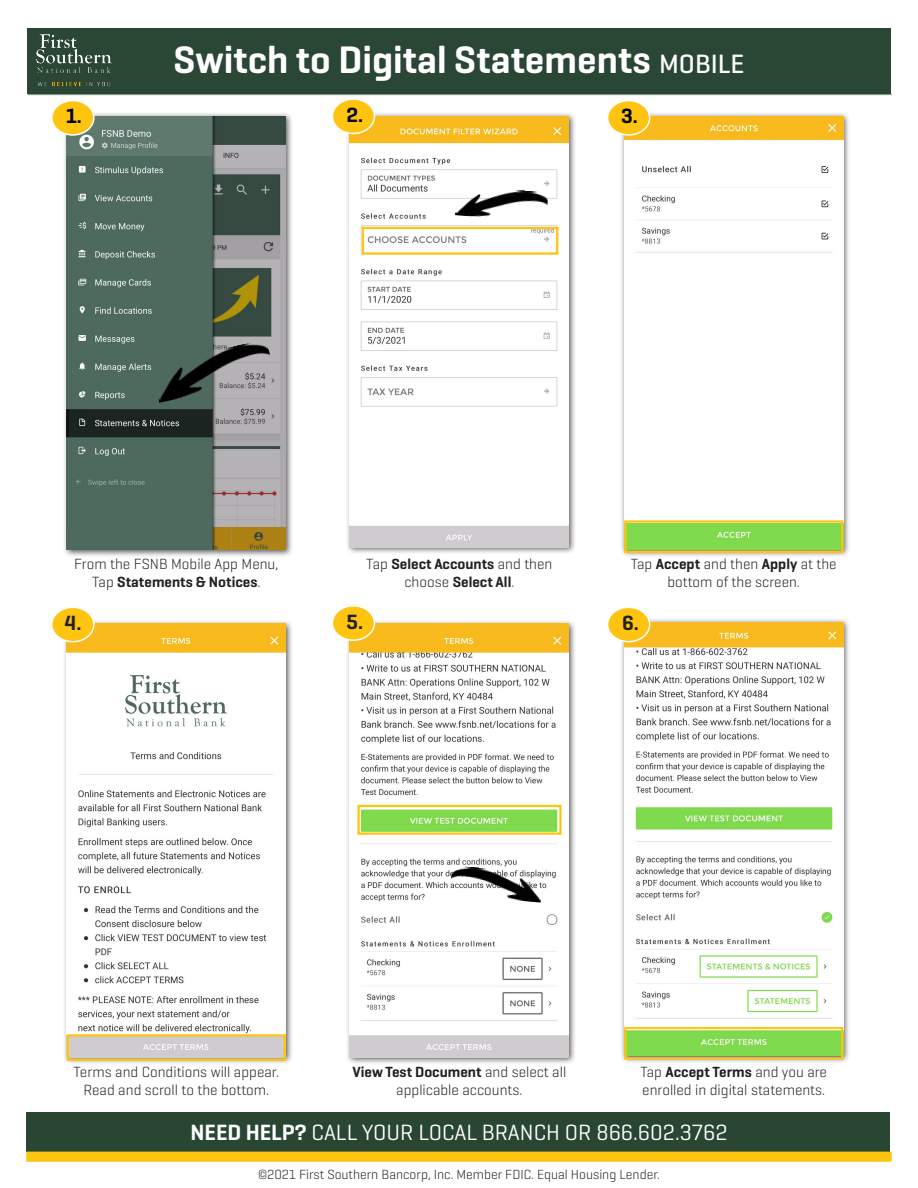
<style>
.page{position:relative;width:918px;height:1188px;background:#fff}
.page>*{position:absolute;margin:0;border:0;box-sizing:border-box;transform-origin:0 0}
.t1{font:600 39px "Geogrotesque";color:#fff}
.t2{font:22.5px "Geogrotesque";color:#fff}
.t3{font:600 21px "Geogrotesque";color:#000}
.t4{font:600 21px "Geogrotesque";color:#231f20}
.t5{font:300 15px/18px "Geogrotesque";color:#231f20;text-align:center}
.t6{font:600 15px/18px "Geogrotesque";color:#231f20;text-align:center}
.t7{font:300 13.5px "Geogrotesque";color:#231f20}
.s1{font-weight:500;font-size:27px}
.s2{font-weight:600}
.s3{font-weight:300}
</style>
<div class="page">
<div style="left:620px;top:618px;width:231px;height:445px;background:#231f20;opacity:.75"></div>
<img style="left:624px;top:622px;width:219px;height:434px">
<div style="left:345px;top:619px;width:231px;height:446px;background:#231f20;opacity:.75"></div>
<img style="left:350px;top:624px;width:219px;height:433px">
<div style="left:62px;top:619px;width:231px;height:446px;background:#231f20;opacity:.75"></div>
<img style="left:67px;top:624px;width:219px;height:433px">
<div style="left:27px;top:28px;width:864px;height:66px;background:#2a4635"></div>
<img style="left:37px;top:35px;width:74px;height:52px">
<div style="left:26px;top:1112px;width:864px;height:40px;background:#294633"></div>
<div style="left:26px;top:1152px;width:866px;height:10px;background:#fec40f;border:2px solid #fec40f"></div>
<hr style="left:28px;top:94px;width:864px;height:1px;background:#294633">
<div style="left:67px;top:1034px;width:219px;height:27px;border:2px solid #fec40f"></div>
<div style="left:357px;top:805px;width:205px;height:30px;border:2px solid #fec40f"></div>
<div style="left:624px;top:1027px;width:219px;height:33px;border:2px solid #fec40f"></div>
<div style="left:345px;top:112px;width:231px;height:443px;background:#231f20;opacity:.75"></div>
<img style="left:350px;top:116px;width:219px;height:431px">
<div style="left:62px;top:112px;width:231px;height:445px;background:#231f20;opacity:.75"></div>
<img style="left:67px;top:116px;width:219px;height:434px">
<div style="left:620px;top:112px;width:231px;height:445px;background:#231f20;opacity:.75"></div>
<img style="left:624px;top:116px;width:219px;height:434px">
<div style="left:332px;top:99px;width:42px;height:34px;background:#fec40f;border-radius:50%"></div>
<div style="left:332px;top:98px;width:43px;height:36px;border:2px solid #fff;border-radius:50%"></div>
<div style="left:362px;top:227px;width:196px;height:28px;border:2px solid #fec40f"></div>
<img style="left:151px;top:339px;width:124px;height:64px">
<img style="left:455px;top:185px;width:93px;height:37px">
<div style="left:624px;top:520px;width:219px;height:33px;border:2px solid #fec40f"></div>
<div style="left:52px;top:101px;width:42px;height:34px;background:#fec40f;border-radius:50%"></div>
<div style="left:51px;top:100px;width:44px;height:36px;border:2px solid #fff;border-radius:50%"></div>
<div style="left:608px;top:101px;width:42px;height:34px;background:#fec40f;border-radius:50%"></div>
<div style="left:607px;top:100px;width:43px;height:36px;border:2px solid #fff;border-radius:50%"></div>
<div style="left:332px;top:606px;width:42px;height:34px;background:#fec40f;border-radius:50%"></div>
<div style="left:332px;top:605px;width:43px;height:36px;border:2px solid #fff;border-radius:50%"></div>
<div style="left:52px;top:607px;width:42px;height:35px;background:#fec40f;border-radius:50%"></div>
<div style="left:51px;top:607px;width:44px;height:35px;border:2px solid #fefdfb;border-radius:50%"></div>
<div style="left:608px;top:607px;width:42px;height:35px;background:#fec40f;border-radius:50%"></div>
<div style="left:607px;top:607px;width:43px;height:35px;border:2px solid #fff;border-radius:50%"></div>
<img style="left:450px;top:865px;width:93px;height:38px">
<p class="t1" style="left:173px;top:35px;width:573px">Switch to Digital Statements <span class="s1">MOBILE</span></p>
<p class="t3" style="left:66px;top:103px;width:17px">1.</p>
<p class="t3" style="left:346px;top:102px;width:18px">2.</p>
<p class="t3" style="left:621px;top:103px;width:18px">3.</p>
<p class="t5" style="left:74px;top:555px;width:206px">From the FSNB Mobile App Menu,<br>Tap <span class="s2">Statements &amp; Notices</span>.</p>
<p class="t6" style="left:366px;top:555px;width:188px"><span class="s3">Tap</span> Select Accounts <span class="s3">and then choose</span> Select All<span class="s3">.</span></p>
<p class="t5" style="left:631px;top:555px;width:207px">Tap <span class="s2">Accept</span> and then <span class="s2">Apply</span> at the bottom of the screen.</p>
<p class="t4" style="left:65px;top:610px;width:18px">4.</p>
<p class="t4" style="left:347px;top:608px;width:18px">5.</p>
<p class="t4" style="left:622px;top:610px;width:18px">6.</p>
<p class="t5" style="left:74px;top:1062px;width:207px">Terms and Conditions will appear.<br>Read and scroll to the bottom.</p>
<p class="t5" style="left:353px;top:1062px;width:215px"><span class="s2">View Test Document</span> and select all applicable accounts.</p>
<p class="t5" style="left:640px;top:1062px;width:188px;text-align:left">Tap <span class="s2">Accept Terms</span> and you are enrolled in digital statements.</p>
<p class="t2" style="left:190px;top:1118px;width:539px"><span class="s2">NEED HELP?</span> CALL YOUR LOCAL BRANCH OR 866.602.3762</p>
<p class="t7" style="left:258px;top:1166px;width:403px">©2021 First Southern Bancorp, Inc. Member FDIC. Equal Housing Lender.</p>
</div>
